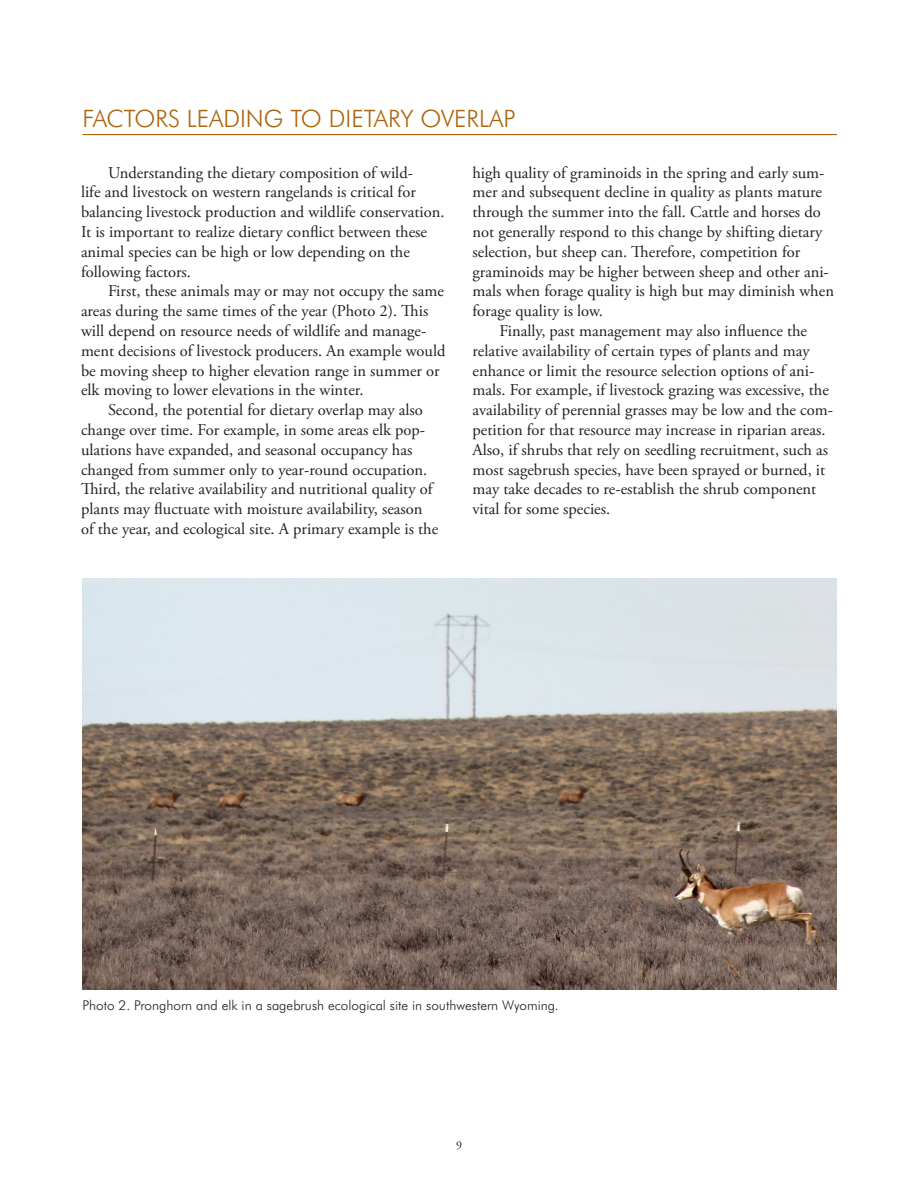
<style>
.page{position:relative;width:918px;height:1188px;background:#fff}
.page>*{position:absolute;margin:0;border:0;box-sizing:border-box;transform-origin:0 0}
.chapter{font:300 24px "Futura BT";color:#ab650c}
.text{font:16.5px/19.8px "Adobe Garamond Pro";color:#231f20}
.t1{font:300 13.5px "Futura BT";color:#231f20}
.t2{font:12px "Adobe Garamond Pro";color:#231f20}
</style>
<div class="page">
<hr style="left:82px;top:134px;width:755px;height:1px;background:#ab650c">
<img style="left:82px;top:579px;width:754px;height:410px">
<p class="chapter" style="left:82px;top:104px;width:434px">FACTORS LEADING TO DIETARY OVERLAP</p>
<p class="text" style="left:472px;top:163px;width:363px">high quality of graminoids in the spring and early sum&shy;mer and subsequent decline in quality as plants mature through the summer into the fall. Cattle and horses do not generally respond to this change by shifting dietary selection, but sheep can. Therefore, competition for graminoids may be higher between sheep and other ani&shy;mals when forage quality is high but may diminish when forage quality is low.</p>
<p class="text" style="left:472px;top:321px;width:362px;text-indent:27px">Finally, past management may also influence the relative availability of certain types of plants and may enhance or limit the resource selection options of ani&shy;mals. For example, if livestock grazing was excessive, the availability of perennial grasses may be low and the com&shy;petition for that resource may increase in riparian areas.<br>Also, if shrubs that rely on seedling recruitment, such as most sagebrush species, have been sprayed or burned, it may take decades to re-establish the shrub component vital for some species.</p>
<p class="text" style="left:81px;top:163px;width:365px;text-indent:27px">Understanding the dietary composition of wild-<br>life and livestock on western rangelands is critical for balancing livestock production and wildlife conservation.<br>It is important to realize dietary conflict between these animal species can be high or low depending on the following factors.</p>
<p class="text" style="left:81px;top:282px;width:366px;text-indent:27px">First, these animals may or may not occupy the same areas during the same times of the year (Photo 2). This will depend on resource needs of wildlife and manage&shy;ment decisions of livestock producers. An example would be moving sheep to higher elevation range in summer or elk moving to lower elevations in the winter.</p>
<p class="text" style="left:81px;top:401px;width:359px;text-indent:27px">Second, the potential for dietary overlap may also change over time. For example, in some areas elk pop&shy;ulations have expanded, and seasonal occupancy has changed from summer only to year-round occupation.<br>Third, the relative availability and nutritional quality of plants may fluctuate with moisture availability, season of the year, and ecological site. A primary example is the</p>
<p class="t1" style="left:82px;top:997px;width:478px">Photo 2. Pronghorn and elk in a sagebrush ecological site in southwestern Wyoming.</p>
<p class="t2" style="left:456px;top:1138px;width:7px">9</p>
</div>
